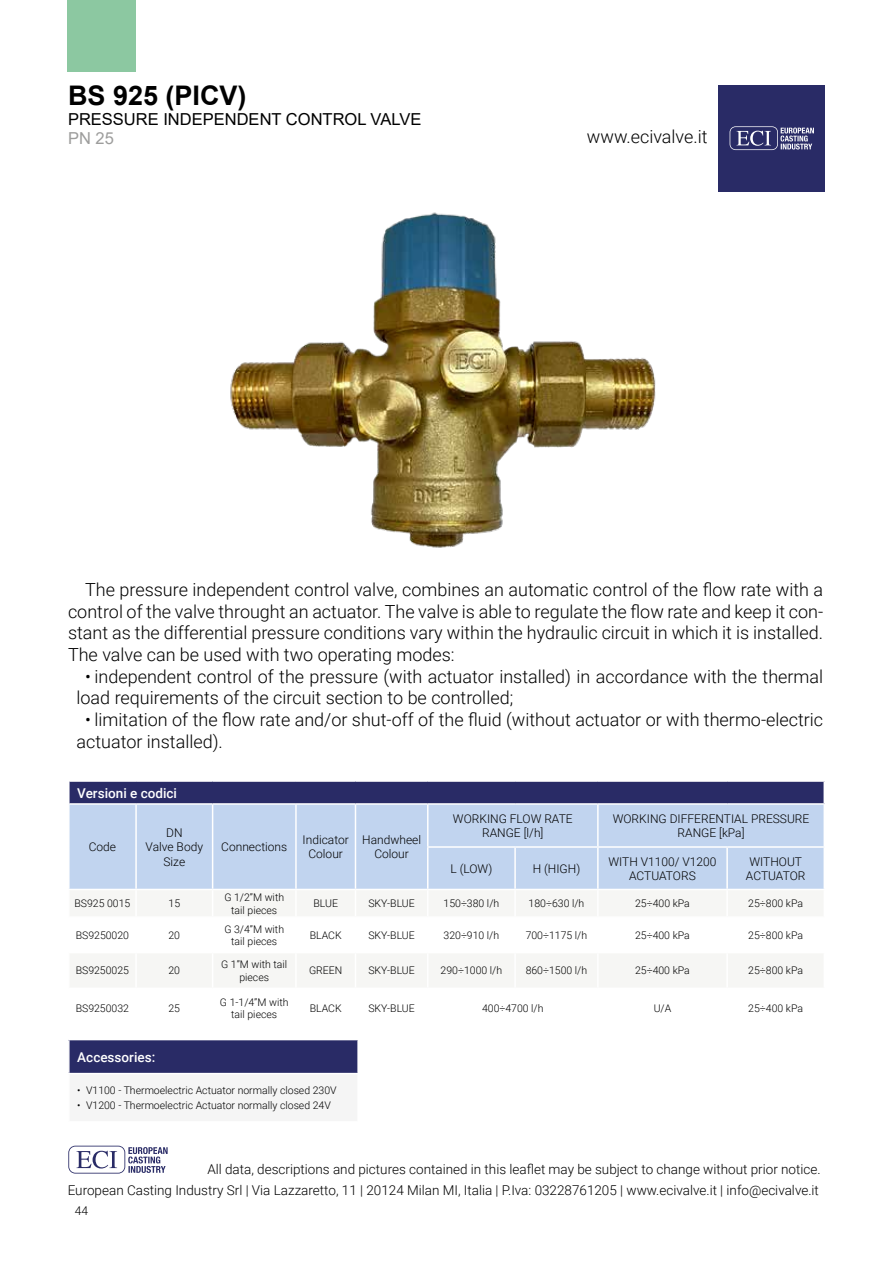
<style>
.page{position:relative;width:893px;height:1263px;background:#fff}
.page>*{position:absolute;margin:0;border:0;box-sizing:border-box;transform-origin:0 0}
.t1{font:700 27px "Arial";color:#000}
.t2{font:300 18px/21.6px "Roboto";color:#000}
.t3{font:16.5px "Arial";color:#000}
.t4{font:16.5px "Arial";color:#9d9d9c}
.t5{font:300 13.5px "Roboto";color:#000}
.t6{font:500 13.5px "Roboto";color:#fff}
.t7{font:300 12px/14.4px "Roboto";color:#000;text-align:center}
.t8{font:300 10.5px/12.6px "Roboto";color:#000;text-align:center}
</style>
<div class="page">
<svg style="left:68px;top:1146px;width:100px;height:27px"></svg>
<img style="left:230px;top:212px;width:426px;height:336px">
<div style="left:69px;top:781px;width:755px;height:23px;background:#292b66"></div>
<div style="left:70px;top:805px;width:753px;height:42px;background:#c1d4ef"></div>
<div style="left:70px;top:954px;width:753px;height:33px;background:#f6f6f4"></div>
<hr style="left:68px;top:780px;width:68px;height:2px;background:#fff">
<hr style="left:68px;top:782px;width:2px;height:21px;background:#fff">
<hr style="left:136px;top:780px;width:77px;height:2px;background:#fff">
<hr style="left:213px;top:780px;width:83px;height:2px;background:#fff">
<hr style="left:296px;top:780px;width:59px;height:2px;background:#fff">
<hr style="left:355px;top:780px;width:73px;height:2px;background:#fff">
<hr style="left:428px;top:780px;width:87px;height:2px;background:#fff">
<hr style="left:515px;top:780px;width:83px;height:2px;background:#fff">
<hr style="left:598px;top:780px;width:129px;height:2px;background:#fff">
<hr style="left:727px;top:780px;width:98px;height:2px;background:#fff">
<hr style="left:823px;top:782px;width:2px;height:21px;background:#fff">
<hr style="left:68px;top:803px;width:68px;height:2px;background:#fff">
<hr style="left:136px;top:803px;width:77px;height:2px;background:#fff">
<hr style="left:135px;top:805px;width:2px;height:42px;background:#fff">
<hr style="left:213px;top:803px;width:83px;height:2px;background:#fff">
<hr style="left:212px;top:805px;width:1px;height:42px;background:#fff">
<hr style="left:296px;top:803px;width:59px;height:2px;background:#fff">
<hr style="left:295px;top:805px;width:2px;height:42px;background:#fff">
<hr style="left:355px;top:803px;width:73px;height:2px;background:#fff">
<hr style="left:355px;top:805px;width:1px;height:42px;background:#fff">
<hr style="left:428px;top:803px;width:87px;height:2px;background:#fff">
<hr style="left:427px;top:805px;width:1px;height:41px;background:#fff">
<hr style="left:515px;top:803px;width:83px;height:2px;background:#fff">
<hr style="left:598px;top:803px;width:129px;height:2px;background:#fff">
<hr style="left:597px;top:805px;width:2px;height:41px;background:#fff">
<hr style="left:727px;top:803px;width:98px;height:2px;background:#fff">
<hr style="left:427px;top:846px;width:88px;height:2px;background:#fff">
<hr style="left:515px;top:846px;width:83px;height:2px;background:#fff">
<hr style="left:598px;top:846px;width:129px;height:2px;background:#fff">
<hr style="left:727px;top:846px;width:98px;height:2px;background:#fff">
<svg style="left:69px;top:847px;width:755px;height:69px"></svg>
<hr style="left:515px;top:889px;width:83px;height:1px;background:#fff">
<hr style="left:514px;top:890px;width:2px;height:26px;background:#fff">
<hr style="left:598px;top:889px;width:129px;height:1px;background:#fff">
<hr style="left:597px;top:890px;width:2px;height:26px;background:#fff">
<hr style="left:727px;top:889px;width:98px;height:1px;background:#fff">
<hr style="left:726px;top:890px;width:2px;height:26px;background:#fff">
<hr style="left:823px;top:890px;width:2px;height:26px;background:#fff">
<hr style="left:135px;top:953px;width:2px;height:34px;background:#fff">
<hr style="left:212px;top:953px;width:1px;height:34px;background:#fff">
<hr style="left:295px;top:953px;width:2px;height:34px;background:#fff">
<hr style="left:355px;top:953px;width:1px;height:34px;background:#fff">
<hr style="left:427px;top:953px;width:1px;height:34px;background:#fff">
<hr style="left:514px;top:953px;width:2px;height:34px;background:#fff">
<hr style="left:597px;top:953px;width:2px;height:34px;background:#fff">
<hr style="left:726px;top:953px;width:2px;height:34px;background:#fff">
<div style="left:69px;top:1039px;width:289px;height:34px;background:#292b66"></div>
<div style="left:69px;top:1073px;width:289px;height:49px;background:#f5f5f5"></div>
<hr style="left:68px;top:1039px;width:291px;height:1px;background:#fff">
<hr style="left:68px;top:1040px;width:2px;height:33px;background:#fff">
<hr style="left:357px;top:1040px;width:2px;height:33px;background:#fff">
<hr style="left:68px;top:1073px;width:291px;height:1px;background:#fff">
<hr style="left:68px;top:1074px;width:2px;height:47px;background:#fff">
<hr style="left:357px;top:1074px;width:2px;height:47px;background:#fff">
<hr style="left:68px;top:1121px;width:291px;height:2px;background:#fff">
<div style="left:719px;top:85px;width:106px;height:106px;background:#292b66"></div>
<svg style="left:730px;top:126px;width:84px;height:24px"></svg>
<div style="left:68px;top:0;width:68px;height:72px;background:#8cc8a1"></div>
<h1 class="t1" style="left:68px;top:76px;width:180px">BS 925 (PICV)</h1>
<p class="t3" style="left:68px;top:107px;width:355px">PRESSURE INDEPENDENT CONTROL VALVE</p>
<p class="t4" style="left:68px;top:127px;width:47px">PN 25</p>
<p class="t2" style="left:587px;top:125px;width:122px">www.ecivalve.it</p>
<p class="t2" style="left:68px;top:578px;width:757px;text-align:justify;text-indent:17px">The pressure independent control valve, combines an automatic control of the flow rate with a control of the valve throught an actuator. The valve is able to regulate the flow rate and keep it con&shy;stant as the differential pressure conditions vary within the hydraulic circuit in which it is installed.<br>The valve can be used with two operating modes:</p>
<p class="t2" style="left:77px;top:665px;width:748px;text-indent:8px">• independent control of the pressure (with actuator installed) in accordance with the thermal load requirements of the circuit section to be controlled;</p>
<p class="t2" style="left:77px;top:708px;width:748px;text-indent:8px">• limitation of the flow rate and/or shut-off of the fluid (without actuator or with thermo-electric actuator installed).</p>
<p class="t6" style="left:77px;top:783px;width:101px">Versioni e codici</p>
<p class="t7" style="left:89px;top:839px;width:29px">Code</p>
<p class="t7" style="left:146px;top:825px;width:59px">DN<br>Valve Body<br>Size</p>
<p class="t7" style="left:221px;top:839px;width:67px">Connections</p>
<p class="t7" style="left:303px;top:832px;width:48px">Indicator<br>Colour</p>
<p class="t7" style="left:362px;top:832px;width:60px">Handwheel<br>Colour</p>
<p class="t7" style="left:453px;top:811px;width:121px">WORKING FLOW RATE<br>RANGE [l/h]</p>
<p class="t7" style="left:613px;top:811px;width:198px">WORKING DIFFERENTIAL PRESSURE<br>RANGE [kPa]</p>
<p class="t7" style="left:450px;top:861px;width:43px">L (LOW)</p>
<p class="t7" style="left:533px;top:861px;width:49px">H (HIGH)</p>
<p class="t7" style="left:608px;top:854px;width:110px">WITH V1100/ V1200<br>ACTUATORS</p>
<p class="t7" style="left:746px;top:854px;width:61px;text-align:left">WITHOUT<br>ACTUATOR</p>
<p class="t8" style="left:74px;top:897px;width:57px">BS925 0015</p>
<p class="t8" style="left:169px;top:897px;width:13px">15</p>
<p class="t8" style="left:224px;top:890px;width:61px">G 1/2”M with tail pieces</p>
<p class="t8" style="left:313px;top:897px;width:26px">BLUE</p>
<p class="t8" style="left:368px;top:897px;width:48px">SKY-BLUE</p>
<p class="t8" style="left:444px;top:897px;width:57px">150÷380 l/h</p>
<p class="t8" style="left:529px;top:897px;width:57px">180÷630 l/h</p>
<p class="t8" style="left:635px;top:897px;width:56px">25÷400 kPa</p>
<p class="t8" style="left:748px;top:897px;width:56px">25÷800 kPa</p>
<p class="t8" style="left:76px;top:928px;width:55px">BS9250020</p>
<p class="t8" style="left:168px;top:928px;width:13px">20</p>
<p class="t8" style="left:224px;top:922px;width:61px">G 3/4”M with tail pieces</p>
<p class="t8" style="left:310px;top:928px;width:34px">BLACK</p>
<p class="t8" style="left:368px;top:928px;width:48px">SKY-BLUE</p>
<p class="t8" style="left:444px;top:928px;width:57px">320÷910 l/h</p>
<p class="t8" style="left:526px;top:928px;width:63px">700÷1175 l/h</p>
<p class="t8" style="left:635px;top:928px;width:56px">25÷400 kPa</p>
<p class="t8" style="left:748px;top:928px;width:56px">25÷800 kPa</p>
<p class="t8" style="left:76px;top:964px;width:55px">BS9250025</p>
<p class="t8" style="left:168px;top:964px;width:13px">20</p>
<p class="t8" style="left:221px;top:958px;width:68px">G 1”M with tail pieces</p>
<p class="t8" style="left:309px;top:964px;width:35px">GREEN</p>
<p class="t8" style="left:368px;top:964px;width:48px">SKY-BLUE</p>
<p class="t8" style="left:441px;top:964px;width:63px">290÷1000 l/h</p>
<p class="t8" style="left:526px;top:964px;width:63px">860÷1500 l/h</p>
<p class="t8" style="left:635px;top:964px;width:56px">25÷400 kPa</p>
<p class="t8" style="left:748px;top:964px;width:56px">25÷800 kPa</p>
<p class="t8" style="left:76px;top:1001px;width:55px">BS9250032</p>
<p class="t8" style="left:168px;top:1001px;width:13px">25</p>
<p class="t8" style="left:220px;top:995px;width:70px">G 1-1/4”M with tail pieces</p>
<p class="t8" style="left:310px;top:1001px;width:34px">BLACK</p>
<p class="t8" style="left:368px;top:1001px;width:48px">SKY-BLUE</p>
<p class="t8" style="left:482px;top:1001px;width:63px">400÷4700 l/h</p>
<p class="t8" style="left:654px;top:1001px;width:19px">U/A</p>
<p class="t8" style="left:748px;top:1001px;width:56px">25÷400 kPa</p>
<p class="t6" style="left:77px;top:1047px;width:79px">Accessories:</p>
<p class="t8" style="left:77px;top:1084px;width:261px">• V1100 - Thermoelectric Actuator normally closed 230V</p>
<p class="t8" style="left:77px;top:1099px;width:255px">• V1200 - Thermoelectric Actuator normally closed 24V</p>
<p class="t5" style="left:207px;top:1160px;width:615px">All data, descriptions and pictures contained in this leaflet may be subject to change without prior notice.</p>
<p class="t5" style="left:68px;top:1181px;width:753px">European Casting Industry Srl | Via Lazzaretto, 11 | 20124 Milan MI, Italia | P.Iva: 03228761205 | www.ecivalve.it | info@ecivalve.it</p>
<p class="t7" style="left:75px;top:1203px;width:15px">44</p>
</div>
